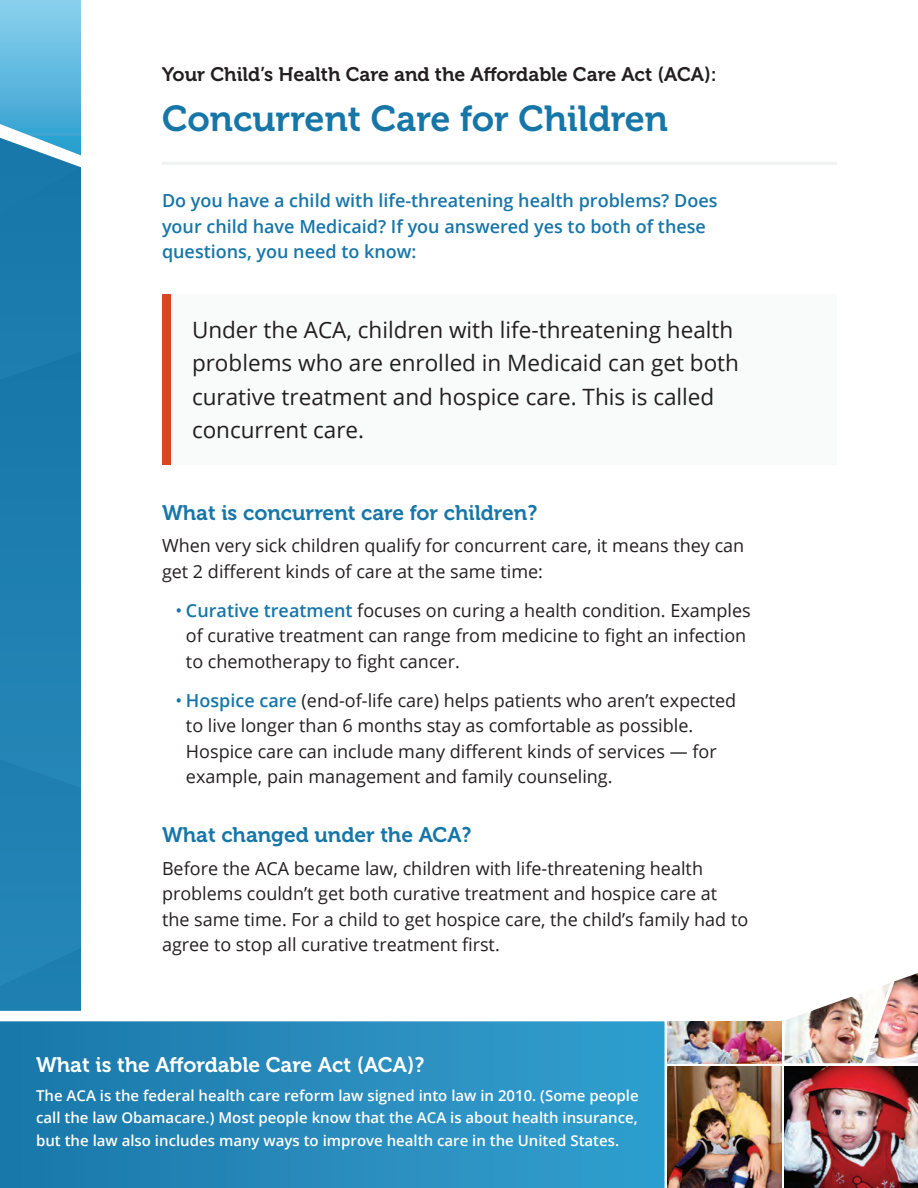
<style>
.page{position:relative;width:918px;height:1188px;background:#fff}
.page>*{position:absolute;margin:0;border:0;box-sizing:border-box;transform-origin:0 0}
.t1{font:36px "Museo 700";color:#1676a8}
.t2{font:22.5px/33px "Open Sans";color:#231f20}
.t3{font:21px "Museo 700";color:#1676a8}
.t4{font:21px "Museo 700";color:#fff}
.t5{font:19.5px "Museo 700";color:#231f20}
.t6{font:18px/25.5px "Open Sans";color:#231f20}
.t7{font:600 18px/25.5px "Open Sans";color:#1676a8}
.t8{font:600 15px/22.5px "Open Sans";color:#fff;text-align:justify}
.s1{color:#1676a8}
.s2{font-weight:600;color:#1676a8}
</style>
<div class="page">
<svg style="left:0;top:0;width:81px;height:133px;background:#66bce0"></svg>
<svg style="left:0;top:133px;width:81px;height:34px"></svg>
<div style="left:0;top:167px;width:81px;height:185px;background:#1a79ab"></div>
<div style="left:0;top:352px;width:81px;height:403px;background:#1c7eaf"></div>
<div style="left:0;top:755px;width:81px;height:251px;background:#2182b3"></div>
<svg style="left:0;top:1006px;width:668px;height:182px;background:#3895c1"></svg>
<svg style="left:668px;top:1050px;width:204px;height:138px"></svg>
<img style="left:668px;top:1021px;width:114px;height:42px">
<img style="left:668px;top:1066px;width:114px;height:122px">
<img style="left:785px;top:994px;width:80px;height:69px">
<img style="left:865px;top:973px;width:53px;height:90px">
<img style="left:785px;top:1066px;width:133px;height:122px">
<div style="left:162px;top:294px;width:675px;height:171px;background:#f9fafa"></div>
<div style="left:162px;top:294px;width:9px;height:171px;background:#db4426"></div>
<hr style="left:162px;top:162px;width:675px;height:3px;background:#f1f3f3">
<h1 class="t5" style="left:162px;top:63px;width:556px">Your Child’s Health Care and the Affordable Care Act (ACA):</h1>
<h1 class="t1" style="left:162px;top:99px;width:508px">Concurrent Care for Children</h1>
<p class="t7" style="left:162px;top:188px;width:557px">Do you have a child with life-threatening health problems? Does your child have Medicaid? If you answered yes to both of these questions, you need to know:</p>
<h2 class="t2" style="left:192px;top:313px;width:549px">Under the ACA, children with life-threatening health problems who are enrolled in Medicaid can get both curative treatment and hospice care. This is called concurrent care.</h2>
<h3 class="t3" style="left:162px;top:501px;width:377px">What is concurrent care for children?</h3>
<p class="t6" style="left:162px;top:532px;width:584px">When very sick children qualify for concurrent care, it means they can get 2 different kinds of care at the same time:</p>
<p class="t6" style="left:186px;top:597px;width:566px;text-indent:-10px"><span class="s1">•</span> <span class="s2">Curative treatment</span> focuses on curing a health condition. Examples of curative treatment can range from medicine to fight an infection to chemotherapy to fight cancer.</p>
<p class="t6" style="left:186px;top:687px;width:552px;text-indent:-10px"><span class="s1">•</span> <span class="s2">Hospice care</span> (end-of-life care) helps patients who aren’t expected to live longer than 6 months stay as comfortable as possible.<br>Hospice care can include many different kinds of services — for example, pain management and family counseling.</p>
<h3 class="t3" style="left:162px;top:824px;width:311px">What changed under the ACA?</h3>
<p class="t6" style="left:162px;top:855px;width:588px">Before the ACA became law, children with life-threatening health problems couldn’t get both curative treatment and hospice care at the same time. For a child to get hospice care, the child’s family had to agree to stop all curative treatment first.</p>
<p class="t4" style="left:36px;top:1053px;width:390px">What is the Affordable Care Act (ACA)?</p>
<p class="t8" style="left:36px;top:1084px;width:604px">The ACA is the federal health care reform law signed into law in 2010. (Some people call the law Obamacare.) Most people know that the ACA is about health insurance, but the law also includes many ways to improve health care in the United States.</p>
</div>
